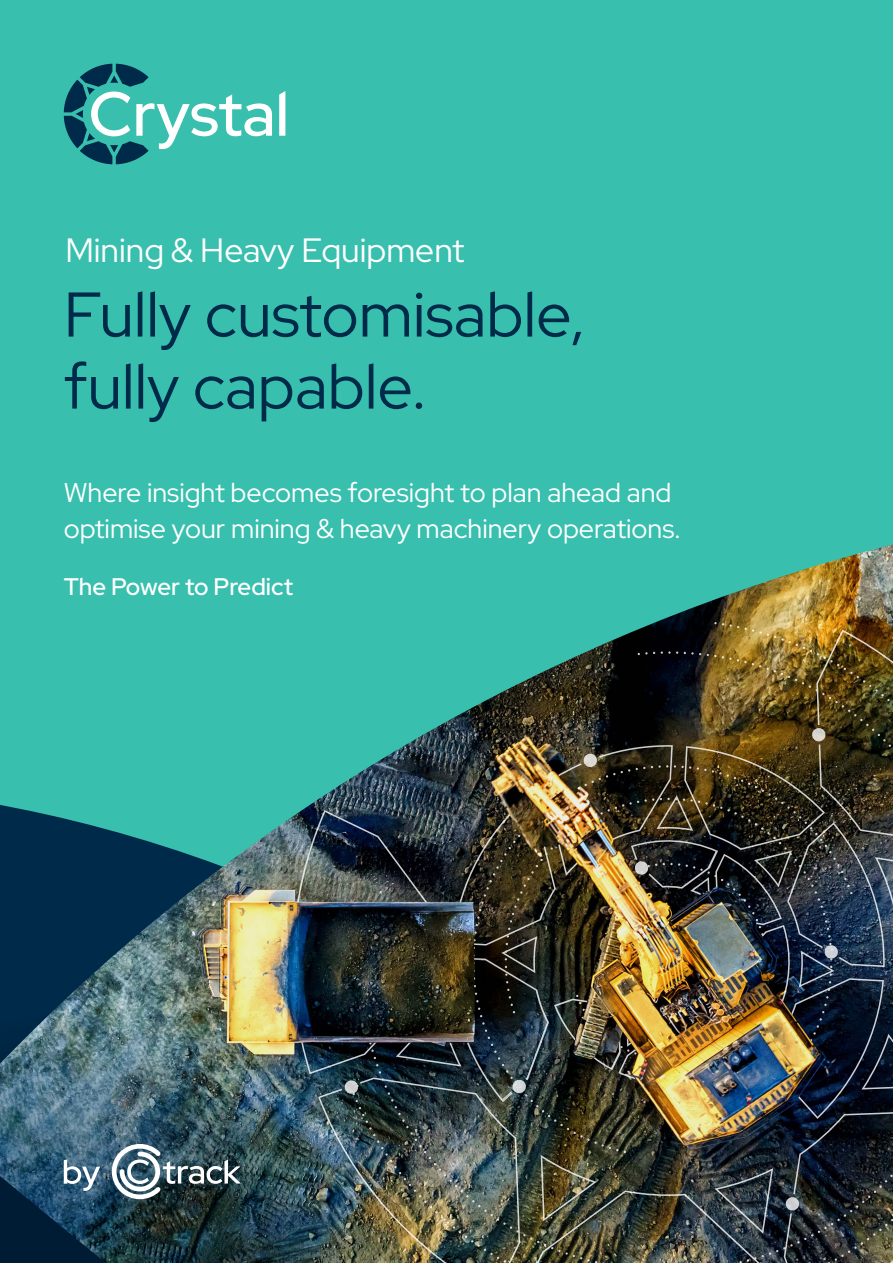
<style>
.page{position:relative;width:893px;height:1263px;background:#38bfae}
.page>*{position:absolute;margin:0;border:0;box-sizing:border-box;transform-origin:0 0}
.Heading{font:63px/72px "Red Hat Display";color:#002a49}
.Heading-2{font:33.75px "Red Hat Display";color:#fff}
.Sub_Heading{font:27px/36px "Red Hat Display";color:#fff}
.Sub_Heading-2{font:500 24px "Red Hat Display";color:#fff}
</style>
<div class="page">
<img style="left:0;top:544px;width:893px;height:471px">
<img style="left:282px;top:630px;width:611px;height:633px">
<img style="left:0;top:1015px;width:400px;height:248px">
<img style="left:287px;top:902px;width:187px;height:141px">
<img style="left:506px;top:772px;width:321px;height:378px">
<svg style="left:279px;top:91px;width:6px;height:45px"></svg>
<svg style="left:64px;top:64px;width:208px;height:100px"></svg>
<svg style="left:109px;top:1141px;width:132px;height:61px;background:#566c74"></svg>
<svg style="left:64px;top:1159px;width:36px;height:32px"></svg>
<p class="Heading-2" style="left:65px;top:228px;width:401px">Mining &amp; Heavy Equipment</p>
<p class="Heading" style="left:64px;top:277px;width:523px">Fully customisable, fully capable.</p>
<p class="Sub_Heading" style="left:64px;top:474px;width:619px">Where insight becomes foresight to plan ahead and optimise your mining &amp; heavy machinery operations.</p>
<p class="Sub_Heading-2" style="left:64px;top:571px;width:231px">The Power to Predict</p>
</div>
